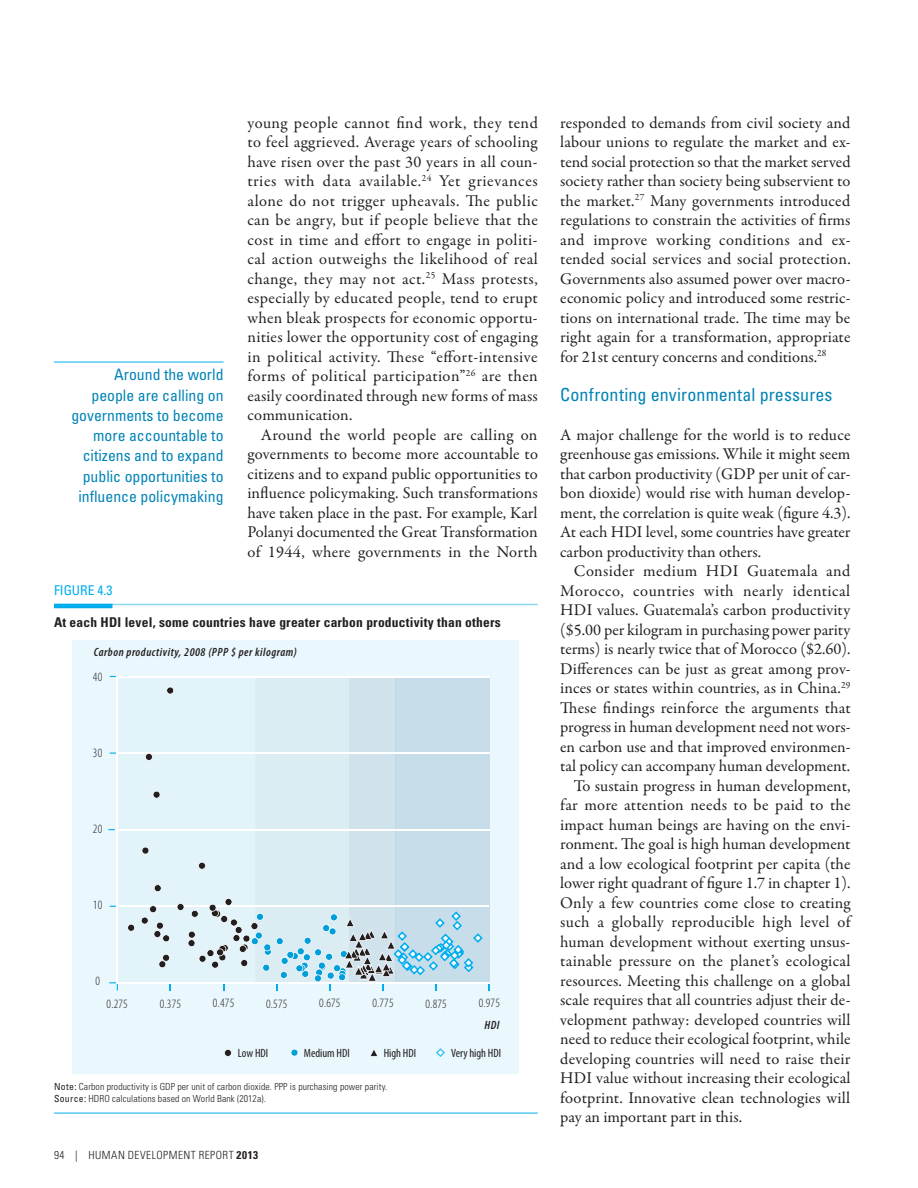
<style>
.page{position:relative;width:918px;height:1188px;background:#fff}
.page>*{position:absolute;margin:0;border:0;box-sizing:border-box;transform-origin:0 0}
.t1{font:condensed 18px "Univers LT Std";letter-spacing:.005em;color:#0083b6}
.t2{font:16.5px/19.5px "Garamond Premr Pro";letter-spacing:.005em;color:#231f20;text-align:justify}
.t3{font:16.5px "Garamond Premr Pro";letter-spacing:.025em;color:#231f20}
.t4{font:16.5px "Garamond Premr Pro";letter-spacing:.03em;color:#231f20}
.t5{font:condensed 15.75px/20.2px "Univers LT Std";color:#0083b6;text-align:right}
.t6{font:700 condensed 13.5px "Univers LT Std";letter-spacing:.015em;color:#231f20}
.t7{font:condensed 13.5px "Univers LT Std";color:#00aeef}
.t8{font:300 condensed 12.75px "Myriad Pro";letter-spacing:.015em;color:#231f20}
.t9{font:italic 600 condensed 12px "Myriad Pro";letter-spacing:.045em;color:#231f20}
.t10{font:condensed 12px "Myriad Pro";color:#231f20}
.t11{font:300 condensed 11.25px "Univers LT Std";letter-spacing:.035em;color:#231f20}
.t12{font:700 condensed 11.25px "Univers LT Std";color:#231f20}
.t13{font:300 condensed 9.75px/12px "Univers LT Std";letter-spacing:.01em;color:#231f20}
.s1{font-weight:400}
</style>
<div class="page">
<hr style="left:54px;top:362px;width:170px;height:1px;background:#00aeef">
<hr style="left:54px;top:604px;width:484px;height:1px;background:#8dd7f7">
<hr style="left:54px;top:604px;width:58px;height:4px;background:#00aeef">
<hr style="left:54px;top:1113px;width:484px;height:1px;background:#00aeef">
<div style="left:72px;top:640px;width:447px;height:434px;background:#eaf7fd"></div>
<svg style="left:224px;top:1049px;width:8px;height:8px"></svg>
<svg style="left:108px;top:676px;width:382px;height:314px"></svg>
<svg style="left:291px;top:1049px;width:7px;height:7px"></svg>
<svg style="left:370px;top:1049px;width:8px;height:8px"></svg>
<svg style="left:436px;top:1048px;width:9px;height:9px"></svg>
<p class="t5" style="left:71px;top:364px;width:154px">Around the world people are calling on governments to become more accountable to citizens and to expand public opportunities to influence policymaking</p>
<p class="t2" style="left:247px;top:113px;width:292px">young people cannot find work, they tend to feel aggrieved. Average years of schooling have risen over the past 30 years in all coun&shy;tries with data available.<sup>24</sup> Yet grievances alone do not trigger upheavals. The public can be angry, but if people believe that the cost in time and effort to engage in politi&shy;cal action outweighs the likelihood of real change, they may not act.<sup>25</sup> Mass protests, especially by educated people, tend to erupt when bleak prospects for economic opportu&shy;nities lower the opportunity cost of engaging in political activity. These “effort-intensive forms of political participation”<sup>26</sup> are then easily coordinated through new forms of mass communication.</p>
<p class="t2" style="left:247px;top:425px;width:292px;text-indent:13px">Around the world people are calling on governments to become more accountable to citizens and to expand public opportunities to influence policymaking. Such transformations have taken place in the past. For example, Karl Polanyi documented the Great Transformation of 1944, where governments in the North</p>
<p class="t7" style="left:54px;top:581px;width:60px">Fig ure 4.3</p>
<p class="t6" style="left:54px;top:614px;width:448px">At each HDI level, some countries have greater carbon productivity than others</p>
<p class="t9" style="left:94px;top:646px;width:205px">Carbon productivity, 2008 (PPP $ per kilogram)</p>
<p class="t8" style="left:93px;top:670px;width:11px">40</p>
<p class="t8" style="left:93px;top:746px;width:11px">30</p>
<p class="t8" style="left:93px;top:822px;width:11px">20</p>
<p class="t8" style="left:93px;top:898px;width:11px">10</p>
<p class="t8" style="left:95px;top:974px;width:6px">0</p>
<p class="t8" style="left:107px;top:997px;width:23px">0.275</p>
<p class="t8" style="left:160px;top:997px;width:23px">0.375</p>
<p class="t8" style="left:213px;top:995px;width:23px">0.475</p>
<p class="t8" style="left:266px;top:997px;width:23px">0.575</p>
<p class="t8" style="left:319px;top:996px;width:23px">0.675</p>
<p class="t8" style="left:372px;top:996px;width:23px">0.775</p>
<p class="t8" style="left:426px;top:997px;width:23px">0.875</p>
<p class="t8" style="left:479px;top:996px;width:23px">0.975</p>
<p class="t9" style="left:484px;top:1019px;width:17px">HDI</p>
<p class="t10" style="left:238px;top:1046px;width:32px">Low HDI</p>
<p class="t10" style="left:304px;top:1046px;width:47px">Medium HDI</p>
<p class="t10" style="left:384px;top:1046px;width:34px">High HDI</p>
<p class="t10" style="left:451px;top:1046px;width:52px">Very high HDI</p>
<p class="t13" style="left:54px;top:1081px;width:335px"><span class="s1">Note:</span> Carbon productivity is GDP per unit of carbon dioxide. PPP is purchasing power parity.<br><span class="s1">Source:</span> HDRO calculations based on World Bank (2012a).</p>
<p class="t11" style="left:54px;top:1148px;width:44px">94 | Human</p>
<p class="t11" style="left:128px;top:1148px;width:21px">Development</p>
<p class="t11" style="left:199px;top:1148px;width:8px">Report</p>
<p class="t12" style="left:237px;top:1148px;width:23px">2013</p>
<p class="t2" style="left:560px;top:113px;width:292px">responded to demands from civil society and labour unions to regulate the market and ex&shy;tend social protection so that the market served society rather than society being subservient to the market.<sup>27</sup> Many governments introduced regulations to constrain the activities of firms and improve working conditions and ex&shy;tended social services and social protection.<br>Governments also assumed power over macro&shy;economic policy and introduced some restric&shy;tions on international trade. The time may be right again for a transformation, appropriate for 21st century concerns and conditions.<sup>28</sup></p>
<p class="t1" style="left:560px;top:383px;width:274px">Confronting environmental pressures</p>
<p class="t2" style="left:560px;top:425px;width:292px">A major challenge for the world is to reduce greenhouse gas emissions. While it might seem that carbon productivity (GDP per unit of car&shy;bon dioxide) would rise with human develop&shy;ment, the correlation is quite weak (figure 4.3).<br>At each HDI level, some countries have greater carbon productivity than others.</p>
<p class="t3" style="left:574px;top:561px;width:278px">Consider medium HDI Guatemala and</p>
<p class="t4" style="left:560px;top:580px;width:292px">Morocco, countries with nearly identical</p>
<p class="t2" style="left:560px;top:600px;width:291px">HDI values. Guatemala’s carbon productivity</p>
<p class="t2" style="left:560px;top:620px;width:292px">($5.00 per kilogram in purchasing power parity</p>
<p class="t2" style="left:560px;top:639px;width:292px">terms) is nearly twice that of Morocco ($2.60).</p>
<p class="t2" style="left:560px;top:659px;width:292px">Differences can be just as great among prov-</p>
<p class="t2" style="left:560px;top:678px;width:292px">inces or states within countries, as in China.<sup>29</sup></p>
<p class="t2" style="left:560px;top:698px;width:292px">These findings reinforce the arguments that</p>
<p class="t2" style="left:560px;top:717px;width:292px">progress in human development need not wors-</p>
<p class="t2" style="left:560px;top:737px;width:292px">en carbon use and that improved environmen-</p>
<p class="t2" style="left:560px;top:756px;width:291px">tal policy can accompany human development.</p>
<p class="t2" style="left:574px;top:776px;width:278px">To sustain progress in human development,</p>
<p class="t2" style="left:560px;top:795px;width:292px">far more attention needs to be paid to the</p>
<p class="t2" style="left:560px;top:815px;width:292px">impact human beings are having on the envi-</p>
<p class="t2" style="left:560px;top:834px;width:292px">ronment. The goal is high human development</p>
<p class="t2" style="left:560px;top:854px;width:292px">and a low ecological footprint per capita (the</p>
<p class="t2" style="left:560px;top:873px;width:292px">lower right quadrant of figure 1.7 in chapter 1).</p>
<p class="t2" style="left:560px;top:893px;width:292px">Only a few countries come close to creating</p>
<p class="t3" style="left:560px;top:912px;width:292px">such a globally reproducible high level of</p>
<p class="t2" style="left:560px;top:932px;width:292px">human development without exerting unsus-</p>
<p class="t2" style="left:560px;top:951px;width:292px">tainable pressure on the planet’s ecological</p>
<p class="t2" style="left:560px;top:971px;width:292px">resources. Meeting this challenge on a global</p>
<p class="t2" style="left:560px;top:990px;width:292px">scale requires that all countries adjust their de-</p>
<p class="t2" style="left:560px;top:1010px;width:292px">velopment pathway: developed countries will</p>
<p class="t2" style="left:560px;top:1030px;width:292px">need to reduce their ecological footprint, while</p>
<p class="t2" style="left:560px;top:1049px;width:292px">developing countries will need to raise their</p>
<p class="t2" style="left:560px;top:1069px;width:292px">HDI value without increasing their ecological</p>
<p class="t2" style="left:560px;top:1088px;width:292px">footprint. Innovative clean technologies will</p>
<p class="t2" style="left:560px;top:1108px;width:183px">pay an important part in this.</p>
</div>
